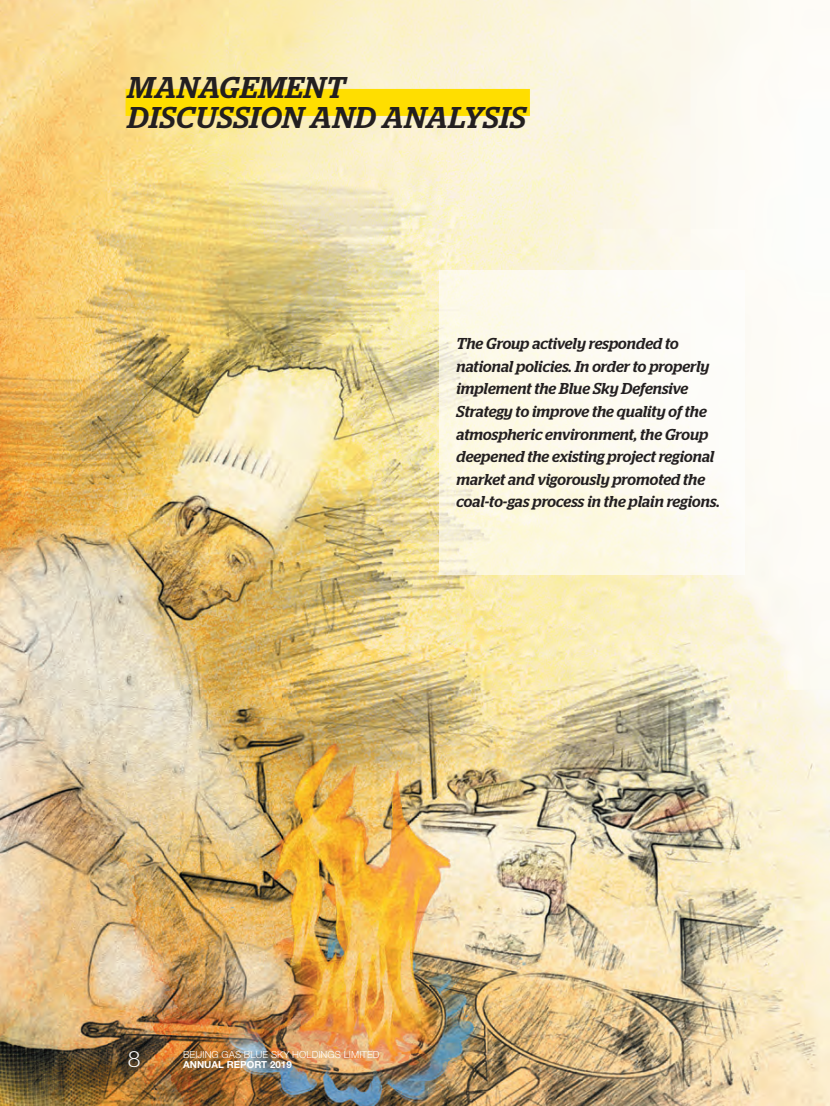
<style>
.page{position:relative;width:830px;height:1106px;background:#fff}
.page>*{position:absolute;margin:0;border:0;box-sizing:border-box;transform-origin:0 0}
.t1{font:italic 500 30px "Stag";letter-spacing:.03em;color:#231f20}
.t2{font:300 22.5px "Stag";color:#fff}
.Body_Text{font:italic 500 15.75px/22.5px "Stag";letter-spacing:.005em;color:#231f20}
.Body_Text-2{font:300 9.75px "Helvetica Neue LT Std";letter-spacing:.005em;color:#fff}
.Body_Text-3{font:700 9.75px "Helvetica Neue LT Std";letter-spacing:.005em;color:#fff}
</style>
<div class="page">
<img style="left:0;top:0;width:829px;height:1106px">
<svg style="left:439px;top:270px;width:305px;height:304px;fill:#fdfaed"></svg>
<div style="left:125px;top:89px;width:404px;height:27px;background:#ffde00"></div>
<p class="t1" style="left:128px;top:70px;width:218px">MANAGEMENT</p>
<p class="t1" style="left:128px;top:100px;width:399px">DISCUSSION AND ANALYSIS</p>
<p class="Body_Text" style="left:456px;top:332px;width:265px">The Group actively responded to national policies. In order to properly implement the Blue Sky Defensive Strategy to improve the quality of the atmospheric environment, the Group deepened the existing project regional market and vigorously promoted the coal-to-gas process in the plain regions.</p>
<p class="t2" style="left:128px;top:1046px;width:14px">8</p>
<p class="Body_Text-2" style="left:183px;top:1048px;width:198px">BEIJING GAS BLUE SKY HOLDINGS LIMITED</p>
<p class="Body_Text-3" style="left:183px;top:1058px;width:110px">ANNUAL REPORT 2019</p>
</div>
